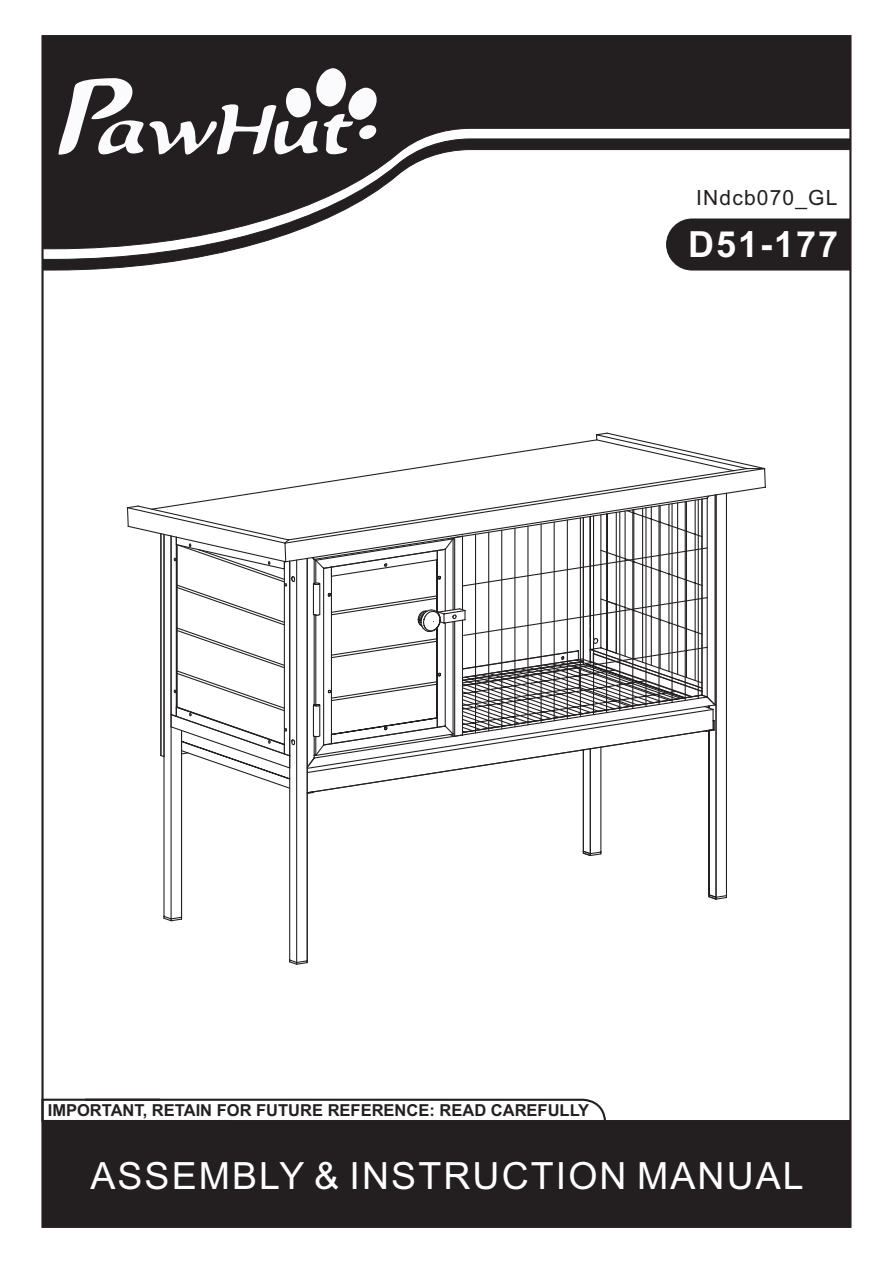
<style>
.page{position:relative;width:893px;height:1263px;background:#fff}
.page>*{position:absolute;margin:0;border:0;box-sizing:border-box;transform-origin:0 0}
.t1{font:37.5px "Arial";letter-spacing:.055em;color:#fff}
.t2{font:700 36px "Arial";letter-spacing:.055em;color:#fff}
.t3{font:21px "Arial";letter-spacing:.055em;color:#231f20}
.t4{font:700 16.5px "Arial";color:#231f20}
</style>
<div class="page">
<div style="left:42px;top:1120px;width:809px;height:108px;background:#231f20"></div>
<svg style="left:41px;top:1097px;width:566px;height:26px"></svg>
<svg style="left:42px;top:35px;width:809px;height:103px;background:#302d2e"></svg>
<svg style="left:42px;top:138px;width:809px;height:133px"></svg>
<svg style="left:59px;top:66px;width:322px;height:91px"></svg>
<hr style="left:171px;top:536px;width:1px;height:383px;background:#231f20">
<hr style="left:163px;top:534px;width:2px;height:382px;background:#231f20">
<hr style="left:181px;top:730px;width:1px;height:189px;background:#231f20">
<hr style="left:296px;top:560px;width:1px;height:402px;background:#231f20">
<hr style="left:289px;top:561px;width:1px;height:399px;background:#231f20">
<hr style="left:307px;top:558px;width:1px;height:404px;background:#231f20">
<svg style="left:163px;top:915px;width:20px;height:7px"></svg>
<svg style="left:289px;top:958px;width:19px;height:7px"></svg>
<svg style="left:127px;top:432px;width:639px;height:469px"></svg>
<svg style="left:454px;top:535px;width:261px;height:202px"></svg>
<p class="t3" style="left:696px;top:190px;width:143px">INdcb070_GL</p>
<h2 class="t2" style="left:688px;top:231px;width:152px">D51-177</h2>
<p class="t4" style="left:48px;top:1104px;width:543px">IMPORTANT, RETAIN FOR FUTURE REFERENCE: READ CAREFULLY</p>
<h1 class="t1" style="left:90px;top:1162px;width:715px">ASSEMBLY &amp; INSTRUCTION MANUAL</h1>
</div>
